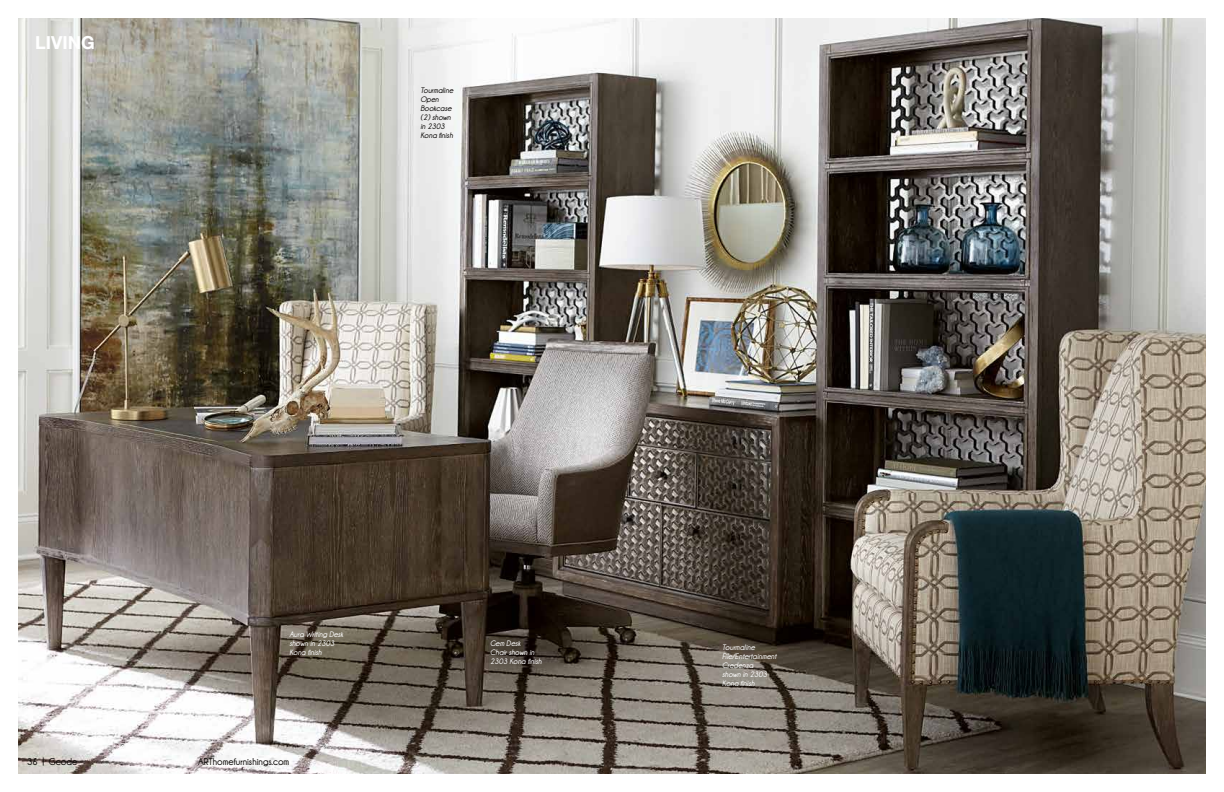
<style>
.page{position:relative;width:1224px;height:792px;background:#fff}
.page>*{position:absolute;margin:0;border:0;box-sizing:border-box;transform-origin:0 0}
.t1{font:700 18px "Helvetica Neue LT Std";color:#fff}
.t2{font:700 10px "Champagne&Limousines";color:#0a0806}
.t3{font:italic 700 8px/9px "Champagne&Limousines";color:#fff}
.t4{font:italic 700 8px/9px "Champagne&Limousines";color:#0a0806}
</style>
<div class="page">
<img style="left:18px;top:18px;width:1188px;height:756px">
<h1 class="t1" style="left:35px;top:31px;width:61px">LIVING</h1>
<p class="t4" style="left:420px;top:86px;width:34px">Tourmaline<br>Open<br>Bookcase (2) shown in 2303<br>Kona finish</p>
<p class="t3" style="left:289px;top:630px;width:55px">Aura Writing Desk shown in 2303<br>Kona finish</p>
<p class="t3" style="left:490px;top:639px;width:53px">Gem Desk<br>Chair shown in<br>2303 Kona finish</p>
<p class="t2" style="left:27px;top:756px;width:52px">36 | Geode</p>
<p class="t2" style="left:198px;top:756px;width:93px">ARThomefurnishings.com</p>
<p class="t3" style="left:722px;top:642px;width:56px">Tourmaline<br>File/Entertainment<br>Credenza<br>shown in 2303<br>Kona finish</p>
</div>
